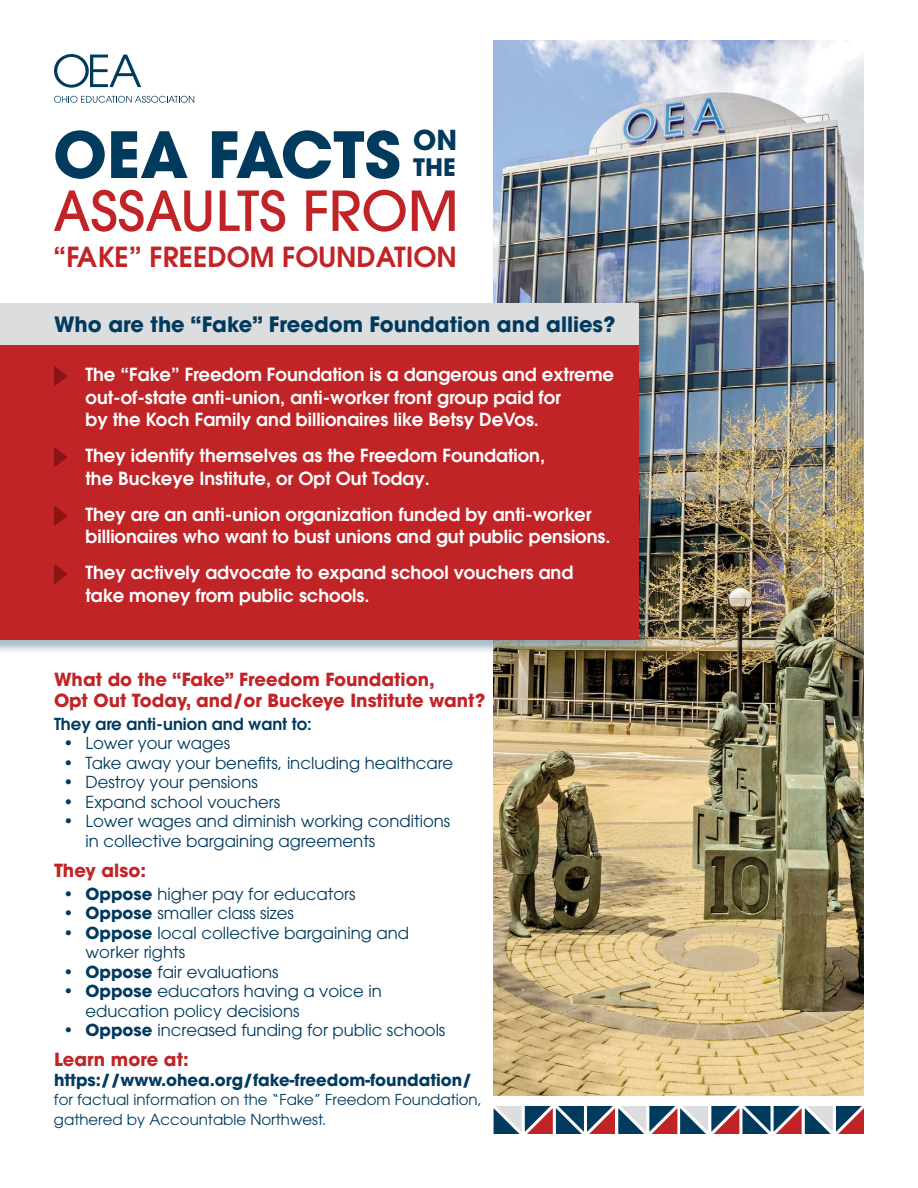
<style>
.page{position:relative;width:918px;height:1188px;background:#fff}
.page>*{position:absolute;margin:0;border:0;box-sizing:border-box;transform-origin:0 0}
.t1{font:700 63.15px "ITC Avant Garde Pro";color:#003a5d}
.t2{font:500 54.6px "ITC Avant Garde Pro";color:#c12427}
.t3{font:600 27.6px "ITC Avant Garde Pro";color:#c12427}
.t4{font:700 27.3px "ITC Avant Garde Pro";color:#003a5d}
.t5{font:700 23.85px "ITC Avant Garde Pro";color:#003a5d}
.t6{font:700 21px "ITC Avant Garde Pro";color:#003a5d}
.t7{font:600 18px/22.5px "ITC Avant Garde Pro";color:#fff}
.t8{font:700 18px/21px "ITC Avant Garde Pro";color:#c12427}
.t9{font:16.5px/19.5px "ITC Avant Garde Pro";color:#003a5d}
.t10{font:700 16.5px "ITC Avant Garde Pro";color:#003a5d}
.t11{font:600 16.5px "ITC Avant Garde Pro";color:#003a5d}
.t12{font:15px/19.5px "ITC Avant Garde Pro";color:#003a5d}
.s1{font-weight:700}
</style>
<div class="page">
<img style="left:494px;top:41px;width:370px;height:1054px">
<svg style="left:54px;top:96px;width:140px;height:7px"></svg>
<svg style="left:54px;top:54px;width:87px;height:34px"></svg>
<svg style="left:494px;top:1106px;width:370px;height:28px"></svg>
<div style="left:0;top:303px;width:653px;height:351px;background:#003a5d;opacity:.34"></div>
<div style="left:0;top:316px;width:639px;height:324px;background:#c12427"></div>
<div style="left:0;top:303px;width:639px;height:42px;background:#dcddde"></div>
<svg style="left:54px;top:366px;width:13px;height:20px"></svg>
<svg style="left:54px;top:447px;width:13px;height:20px"></svg>
<svg style="left:54px;top:506px;width:13px;height:19px"></svg>
<svg style="left:54px;top:564px;width:13px;height:20px"></svg>
<h3 class="t4" style="left:413px;top:122px;width:45px">ON</h3>
<h3 class="t5" style="left:413px;top:151px;width:44px">THE</h3>
<h1 class="t1" style="left:53px;top:113px;width:349px">OEA FACTS</h1>
<h2 class="t2" style="left:53px;top:176px;width:407px">ASSAULTS FROM</h2>
<h3 class="t3" style="left:53px;top:239px;width:405px">“FAKE” FREEDOM FOUNDATION</h3>
<p class="t6" style="left:54px;top:310px;width:563px">Who are the “Fake” Freedom Foundation and allies?</p>
<p class="t7" style="left:86px;top:363px;width:530px">The “Fake” Freedom Foundation is a dangerous and extreme out-of-state anti-union, anti-worker front group paid for<br>by the Koch Family and billionaires like Betsy DeVos.</p>
<p class="t7" style="left:86px;top:444px;width:461px">They identify themselves as the Freedom Foundation, the Buckeye Institute, or Opt Out Today.</p>
<p class="t7" style="left:86px;top:503px;width:527px">They are an anti-union organization funded by anti-worker billionaires who want to bust unions and gut public pensions.</p>
<p class="t7" style="left:86px;top:561px;width:489px">They actively advocate to expand school vouchers and take money from public schools.</p>
<p class="t8" style="left:54px;top:668px;width:433px">What do the “Fake” Freedom Foundation,<br>Opt Out Today, and/or Buckeye Institute want?</p>
<p class="t11" style="left:54px;top:713px;width:259px">They are anti-union and want to:</p>
<p class="t9" style="left:64px;top:733px;width:168px">• Lower your wages</p>
<p class="t9" style="left:64px;top:753px;width:391px">• Take away your benefits, including healthcare</p>
<p class="t9" style="left:64px;top:772px;width:196px">• Destroy your pensions</p>
<p class="t9" style="left:64px;top:792px;width:218px">• Expand school vouchers</p>
<p class="t9" style="left:85px;top:811px;width:366px;text-indent:-22px">• Lower wages and diminish working conditions in collective bargaining agreements</p>
<p class="t8" style="left:54px;top:859px;width:94px">They also:</p>
<p class="t9" style="left:64px;top:884px;width:294px">• <span class="s1">Oppose</span> higher pay for educators</p>
<p class="t9" style="left:64px;top:903px;width:232px">• <span class="s1">Oppose</span> smaller class sizes</p>
<p class="t9" style="left:85px;top:923px;width:325px;text-indent:-22px">• <span class="s1">Oppose</span> local collective bargaining and worker rights</p>
<p class="t9" style="left:64px;top:962px;width:217px">• <span class="s1">Oppose</span> fair evaluations</p>
<p class="t9" style="left:85px;top:981px;width:298px;text-indent:-22px">• <span class="s1">Oppose</span> educators having a voice in education policy decisions</p>
<p class="t9" style="left:64px;top:1020px;width:383px">• <span class="s1">Oppose</span> increased funding for public schools</p>
<p class="t8" style="left:54px;top:1049px;width:136px">Learn more at:</p>
<p class="t10" style="left:54px;top:1068px;width:420px">https://www.ohea.org/fake-freedom-foundation/</p>
<p class="t12" style="left:54px;top:1090px;width:429px">for factual information on the “Fake” Freedom Foundation, gathered by Accountable Northwest.</p>
</div>
